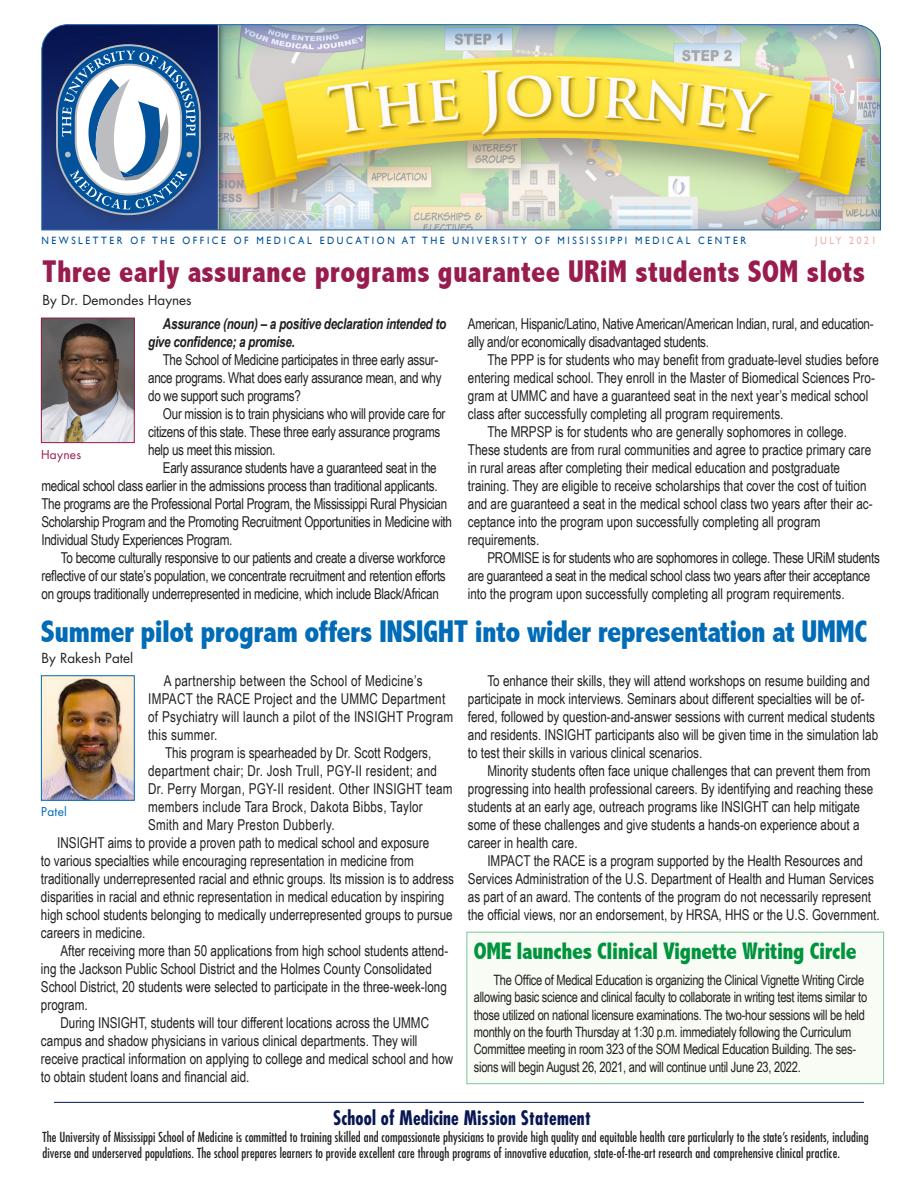
<style>
.page{position:relative;width:918px;height:1188px;background:#fff}
.page>*{position:absolute;margin:0;border:0;box-sizing:border-box;transform-origin:0 0}
.t1{font:800 condensed 31.5px "Abadi";letter-spacing:-.02em;color:#006bb6}
.t2{font:800 condensed 31.5px "Abadi";letter-spacing:.005em;color:#991c4f}
.t3{font:800 condensed 24px "Abadi";letter-spacing:-.02em;color:#00943c}
.t4{font:700 condensed 19.5px "Futura";letter-spacing:.01em;color:#081653;scale:.95 1}
.t5{font:15px/18px "Arial Narrow";color:#231f20;scale:.95 1}
.t6{font:15px/18px "Arial Narrow";letter-spacing:-.02em;color:#231f20;scale:.95 1}
.t7{font:15px/18px "Arial Narrow";letter-spacing:.02em;color:#231f20;scale:.95 1}
.t8{font:italic 700 15px/18px "Arial Narrow";letter-spacing:-.02em;color:#231f20;scale:.95 1}
.t9{font:14.25px/17.4px "Arial Narrow";letter-spacing:-.02em;color:#231f20;scale:.95 1}
.t10{font:condensed 13.5px/16.5px "Futura";letter-spacing:.01em;color:#231f20;scale:.95 1}
.t11{font:13.5px "Futura";color:#231f20}
.t12{font:12px "Futura";letter-spacing:.02em;color:#991c4f}
.t13{font:12px "Futura";letter-spacing:.02em;color:#006bb6}
.t14{font:10.65px "Gill Sans";letter-spacing:.27em;color:#01529a;scale:.9 1}
.t15{font:10.65px "Gill Sans";letter-spacing:.27em;color:#f0aca8;scale:.9 1}
</style>
<div class="page">
<img style="left:41px;top:24px;width:840px;height:207px">
<div style="left:43px;top:32px;width:176px;height:200px;background:#231f20;opacity:.38"></div>
<svg style="left:57px;top:45px;width:143px;height:169px"></svg>
<div style="left:56px;top:44px;width:145px;height:171px;border:2px solid #bcbdc0;border-radius:71px"></div>
<svg style="left:62px;top:50px;width:133px;height:160px"></svg>
<img style="left:43px;top:320px;width:90px;height:121px">
<div style="left:41px;top:318px;width:94px;height:125px;border:1px solid #991c4f"></div>
<hr style="left:54px;top:1102px;width:810px;height:1px;background:#081653">
<div style="left:466px;top:932px;width:418px;height:152px;background:#f8fcf4;border:1px solid #7dc89c"></div>
<img style="left:43px;top:677px;width:90px;height:122px">
<div style="left:41px;top:675px;width:94px;height:126px;border:1px solid #006bb6"></div>
<p class="t14" style="left:41px;top:234px;width:785px">NEWSLETTER OF THE OFFICE OF MEDICAL EDUCATION AT THE UNIVERSITY OF MISSISSIPPI MEDICAL CENTER</p>
<p class="t15" style="left:815px;top:234px;width:69px">JULY 2021</p>
<p class="t2" style="left:42px;top:253px;width:825px">Three early assurance programs guarantee URiM students SOM slots</p>
<p class="t11" style="left:43px;top:290px;width:150px">By Dr. Demondes Haynes</p>
<p class="t8" style="left:148px;top:314px;width:315px;text-indent:15px">Assurance (noun) – a positive declaration intended to give confidence; a promise.</p>
<p class="t6" style="left:148px;top:350px;width:310px;text-indent:15px">The School of Medicine participates in three early assur&shy;ance programs. What does early assurance mean, and why do we support such programs?</p>
<p class="t6" style="left:148px;top:404px;width:315px;text-indent:15px">Our mission is to train physicians who will provide care for citizens of this state. These three early assurance programs help us meet this mission.</p>
<p class="t6" style="left:41px;top:458px;width:434px;text-indent:121px">Early assurance students have a guaranteed seat in the medical school class earlier in the admissions process than traditional applicants.<br>The programs are the Professional Portal Program, the Mississippi Rural Physician Scholarship Program and the Promoting Recruitment Opportunities in Medicine with Individual Study Experiences Program.</p>
<p class="t5" style="left:41px;top:548px;width:427px;text-align:justify;text-indent:19px">To become culturally responsive to our patients and create a diverse workforce reflective of our state’s population, we concentrate recruitment and retention efforts on groups traditionally underrepresented in medicine, which include Black/African</p>
<p class="t12" style="left:41px;top:446px;width:42px">Haynes</p>
<p class="t6" style="left:468px;top:314px;width:429px">American, Hispanic/Latino, Native American/American Indian, rural, and education&shy;ally and/or economically disadvantaged students.</p>
<p class="t5" style="left:468px;top:350px;width:434px;text-indent:19px">The PPP is for students who may benefit from graduate-level studies before entering medical school. They enroll in the Master of Biomedical Sciences Pro&shy;gram at UMMC and have a guaranteed seat in the next year’s medical school class after successfully completing all program requirements.</p>
<p class="t5" style="left:468px;top:422px;width:428px;text-indent:19px">The MRPSP is for students who are generally sophomores in college.<br>These students are from rural communities and agree to practice primary care in rural areas after completing their medical education and postgraduate training. They are eligible to receive scholarships that cover the cost of tuition and are guaranteed a seat in the medical school class two years after their ac&shy;ceptance into the program upon successfully completing all program requirements.</p>
<p class="t6" style="left:468px;top:548px;width:435px;text-indent:19px">PROMISE is for students who are sophomores in college. These URiM students are guaranteed a seat in the medical school class two years after their acceptance into the program upon successfully completing all program requirements.</p>
<p class="t1" style="left:41px;top:613px;width:828px">Summer pilot program offers INSIGHT into wider representation at UMMC</p>
<p class="t11" style="left:42px;top:649px;width:93px">By Rakesh Patel</p>
<p class="t7" style="left:148px;top:671px;width:323px;text-indent:16px">A partnership between the School of Medicine’s IMPACT the RACE Project and the UMMC Department of Psychiatry will launch a pilot of the INSIGHT Program this summer.</p>
<p class="t7" style="left:148px;top:743px;width:322px;text-indent:17px">This program is spearheaded by Dr. Scott Rodgers, department chair; Dr. Josh Trull, PGY-II resident; and Dr. Perry Morgan, PGY-II resident. Other INSIGHT team members include Tara Brock, Dakota Bibbs, Taylor Smith and Mary Preston Dubberly.</p>
<p class="t5" style="left:41px;top:833px;width:436px;text-indent:16px">INSIGHT aims to provide a proven path to medical school and exposure<br>to various specialties while encouraging representation in medicine from traditionally underrepresented racial and ethnic groups. Its mission is to address disparities in racial and ethnic representation in medical education by inspiring high school students belonging to medically underrepresented groups to pursue careers in medicine.</p>
<p class="t5" style="left:41px;top:941px;width:430px;text-indent:19px">After receiving more than 50 applications from high school students attend&shy;ing the Jackson Public School District and the Holmes County Consolidated School District, 20 students were selected to participate in the three-week-long program.</p>
<p class="t5" style="left:41px;top:1013px;width:436px;text-indent:19px">During INSIGHT, students will tour different locations across the UMMC campus and shadow physicians in various clinical departments. They will receive practical information on applying to college and medical school and how to obtain student loans and financial aid.</p>
<p class="t13" style="left:41px;top:804px;width:27px">Patel</p>
<p class="t5" style="left:468px;top:671px;width:433px;text-indent:19px">To enhance their skills, they will attend workshops on resume building and participate in mock interviews. Seminars about different specialties will be of&shy;fered, followed by question-and-answer sessions with current medical students and residents. INSIGHT participants also will be given time in the simulation lab to test their skills in various clinical scenarios.</p>
<p class="t5" style="left:468px;top:761px;width:428px;text-indent:19px">Minority students often face unique challenges that can prevent them from progressing into health professional careers. By identifying and reaching these students at an early age, outreach programs like INSIGHT can help mitigate some of these challenges and give students a hands-on experience about a career in health care.</p>
<p class="t5" style="left:468px;top:851px;width:435px;text-align:center">IMPACT the RACE is a program supported by the Health Resources and Services Administration of the U.S. Department of Health and Human Services as part of an award. The contents of the program do not necessarily represent the official views, nor an endorsement, by HRSA, HHS or the U.S. Government.</p>
<p class="t3" style="left:474px;top:937px;width:384px">OME launches Clinical Vignette Writing Circle</p>
<p class="t9" style="left:474px;top:971px;width:416px;text-indent:19px">The Office of Medical Education is organizing the Clinical Vignette Writing Circle allowing basic science and clinical faculty to collaborate in writing test items similar to those utilized on national licensure examinations. The two-hour sessions will be held monthly on the fourth Thursday at 1:30 p.m. immediately following the Curriculum Committee meeting in room 323 of the SOM Medical Education Building. The ses&shy;sions will begin August 26, 2021, and will continue until June 23, 2022.</p>
<p class="t4" style="left:333px;top:1106px;width:273px">School of Medicine Mission Statement</p>
<p class="t10" style="left:42px;top:1128px;width:871px">The University of Mississippi School of Medicine is committed to training skilled and compassionate physicians to provide high quality and equitable health care particularly to the state’s residents, including diverse and underserved populations. The school prepares learners to provide excellent care through programs of innovative education, state-of-the-art research and comprehensive clinical practice.</p>
</div>
